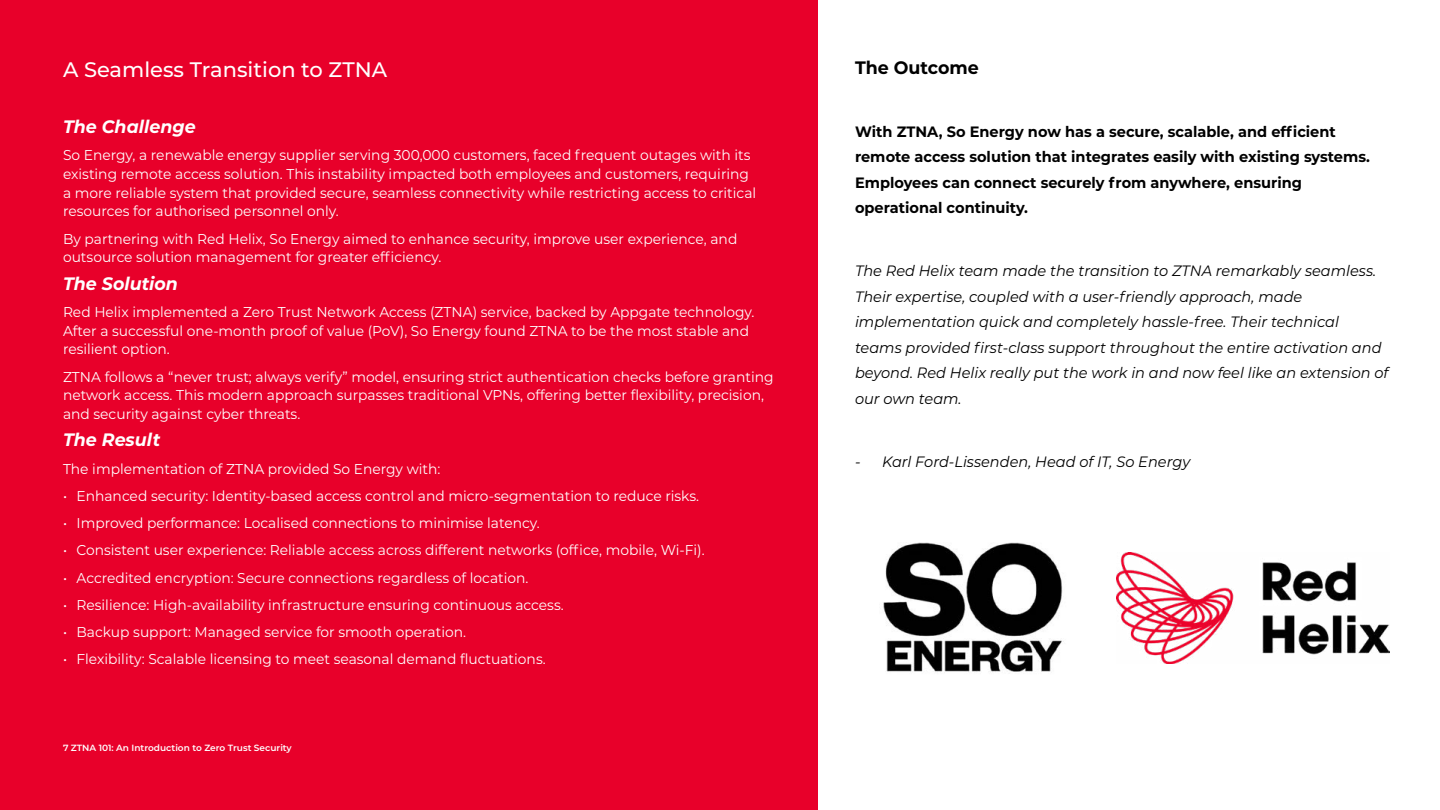
<style>
.page{position:relative;width:1440px;height:810px;background:#fff}
.page>*{position:absolute;margin:0;border:0;box-sizing:border-box;transform-origin:0 0}
.t1{font:500 21px "Montserrat";color:#fff}
.t2{font:italic 700 18px "Montserrat";color:#fff}
.t3{font:700 18px "Montserrat";color:#000}
.t4{font:italic 15px/25.5px "Montserrat";color:#000}
.t5{font:700 15px/25.5px "Montserrat";color:#000}
.t6{font:14.25px/18.8px "Montserrat";color:#fff}
.t7{font:600 9px "Montserrat";color:#fff}
</style>
<div class="page">
<div style="left:0;top:0;width:818px;height:810px;background:#e8002a"></div>
<img style="left:883px;top:542px;width:181px;height:131px">
<img style="left:1116px;top:552px;width:274px;height:112px">
<h1 class="t1" style="left:63px;top:55px;width:326px">A Seamless Transition to ZTNA</h1>
<p class="t2" style="left:63px;top:114px;width:134px">The Challenge</p>
<p class="t6" style="left:63px;top:145px;width:695px">So Energy, a renewable energy supplier serving 300,000 customers, faced frequent outages with its existing remote access solution. This instability impacted both employees and customers, requiring a more reliable system that provided secure, seamless connectivity while restricting access to critical resources for authorised personnel only.</p>
<p class="t6" style="left:63px;top:229px;width:676px">By partnering with Red Helix, So Energy aimed to enhance security, improve user experience, and outsource solution management for greater efficiency.</p>
<p class="t2" style="left:63px;top:270px;width:116px">The Solution</p>
<p class="t6" style="left:63px;top:302px;width:693px">Red Helix implemented a Zero Trust Network Access (ZTNA) service, backed by Appgate technology.<br>After a successful one-month proof of value (PoV), So Energy found ZTNA to be the most stable and resilient option.</p>
<p class="t6" style="left:63px;top:367px;width:712px">ZTNA follows a “never trust; always verify” model, ensuring strict authentication checks before granting network access. This modern approach surpasses traditional VPNs, offering better flexibility, precision, and security against cyber threats.</p>
<p class="t2" style="left:63px;top:427px;width:99px">The Result</p>
<p class="t6" style="left:63px;top:459px;width:379px">The implementation of ZTNA provided So Energy with:</p>
<p class="t6" style="left:63px;top:486px;width:638px">• Enhanced security: Identity-based access control and micro-segmentation to reduce risks.</p>
<p class="t6" style="left:63px;top:513px;width:478px">• Improved performance: Localised connections to minimise latency.</p>
<p class="t6" style="left:63px;top:540px;width:643px">• Consistent user experience: Reliable access across different networks (office, mobile, Wi-Fi).</p>
<p class="t6" style="left:63px;top:568px;width:467px">• Accredited encryption: Secure connections regardless of location.</p>
<p class="t6" style="left:63px;top:595px;width:502px">• Resilience: High-availability infrastructure ensuring continuous access.</p>
<p class="t6" style="left:63px;top:622px;width:405px">• Backup support: Managed service for smooth operation.</p>
<p class="t6" style="left:63px;top:649px;width:484px">• Flexibility: Scalable licensing to meet seasonal demand fluctuations.</p>
<p class="t7" style="left:63px;top:742px;width:230px">7 ZTNA 101: An Introduction to Zero Trust Security</p>
<p class="t3" style="left:855px;top:54px;width:126px">The Outcome</p>
<p class="t5" style="left:855px;top:118px;width:516px">With ZTNA, So Energy now has a secure, scalable, and efficient remote access solution that integrates easily with existing systems.<br>Employees can connect securely from anywhere, ensuring operational continuity.</p>
<p class="t4" style="left:855px;top:258px;width:535px">The Red Helix team made the transition to ZTNA remarkably seamless.<br>Their expertise, coupled with a user-friendly approach, made implementation quick and completely hassle-free. Their technical teams provided first-class support throughout the entire activation and beyond. Red Helix really put the work in and now feel like an extension of our own team.</p>
<p class="t4" style="left:855px;top:448px;width:337px">- Karl Ford-Lissenden, Head of IT, So Energy</p>
</div>
